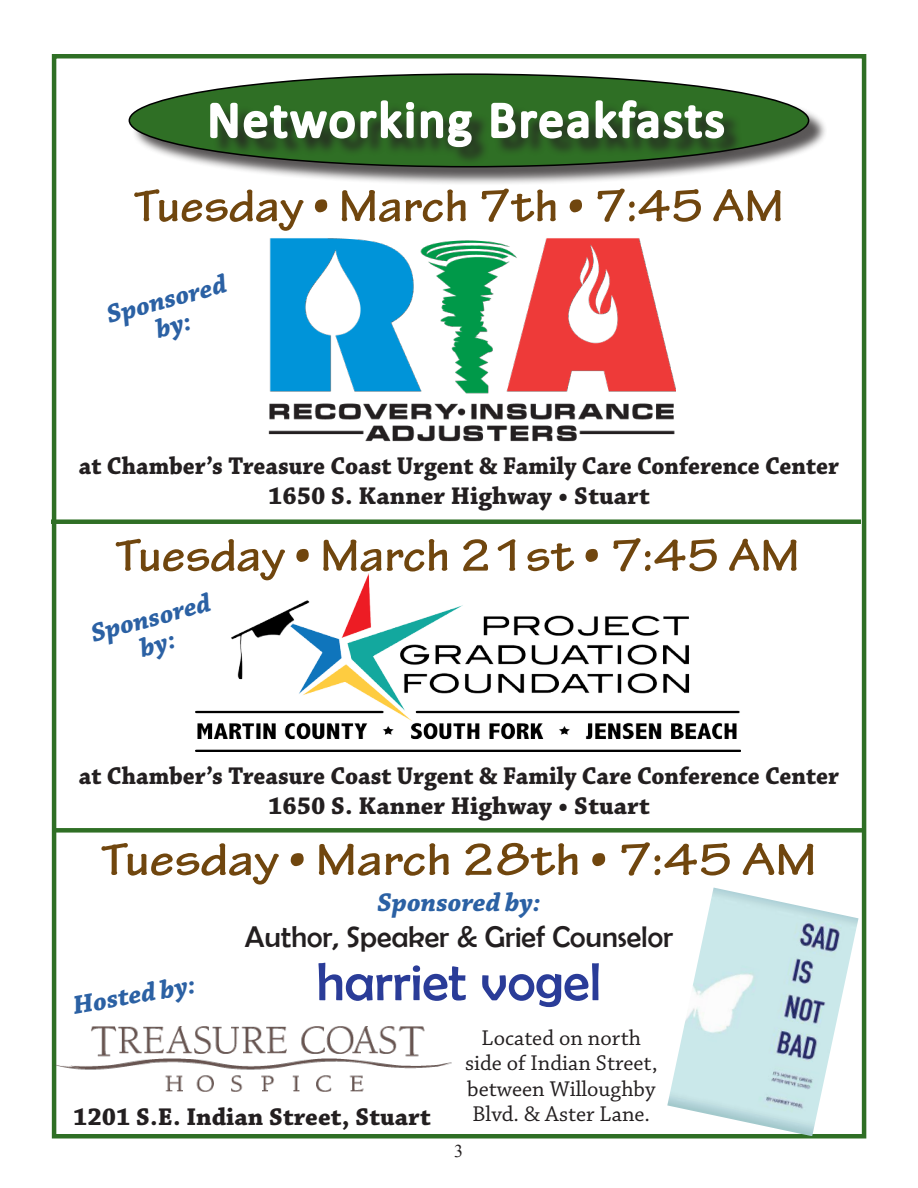
<style>
.page{position:relative;width:918px;height:1188px;background:#fff}
.page>*{position:absolute;margin:0;border:0;box-sizing:border-box;transform-origin:0 0}
.t1{font:54px "Berlin Sans FB";color:#2a3c98}
.t2{font:51px "Calibri";letter-spacing:.05em;color:#fff}
.t3{font:700 48px "Tekton Pro";color:#70460e;scale:1.05 1}
.t4{font:700 48px "Tekton Pro";color:#70460e;scale:1.1 1}
.t5{font:30px "Berlin Sans FB";color:#231f20}
.t6{font:italic 700 27px/27px "Chaparral Pro";color:#2b61a4;text-align:center}
.t7{font:700 25.5px/30px "Chaparral Pro";color:#231f20;text-align:center;scale:.94 1}
.t8{font:700 25.5px "Chaparral Pro";color:#231f20}
.t9{font:22.5px/25.5px "Chaparral Pro";color:#231f20;text-align:center}
.t10{font:18px "Times New Roman";color:#231f20}
</style>
<div class="page">
<div style="left:52px;top:54px;width:814px;height:1084px;border:5px solid #2f6f25"></div>
<div style="left:131px;top:76px;width:696px;height:110px;background:#231f20;opacity:.75"></div>
<div style="left:129px;top:74px;width:680px;height:93px;background:#2f6f25;border-radius:50%"></div>
<div style="left:213px;top:103px;width:529px;height:62px;background:#231f20;opacity:.75"></div>
<svg style="left:208px;top:100px;width:266px;height:50px"></svg>
<svg style="left:489px;top:100px;width:237px;height:41px"></svg>
<div style="left:51px;top:519px;width:810px;height:5px;background:#2f6f25"></div>
<div style="left:54px;top:828px;width:810px;height:5px;background:#2f6f25"></div>
<img style="left:268px;top:238px;width:408px;height:204px">
<img style="left:196px;top:573px;width:544px;height:179px">
<img style="left:667px;top:888px;width:192px;height:248px">
<img style="left:54px;top:1026px;width:397px;height:66px">
<h2 class="t2" style="left:207px;top:102px;width:519px">Networking Breakfasts</h2>
<h3 class="t3" style="left:134px;top:187px;width:621px">Tuesday • March 7th • 7:45 AM</h3>
<p class="t6" style="left:104px;top:305px;width:125px;rotate:-15deg">Sponsored by:</p>
<p class="t7" style="left:79px;top:454px;width:810px">at Chamber’s Treasure Coast Urgent &amp; Family Care Conference Center<br>1650 S. Kanner Highway • Stuart</p>
<h3 class="t3" style="left:115px;top:537px;width:653px">Tuesday • March 21st • 7:45 AM</h3>
<p class="t6" style="left:88px;top:623px;width:125px;rotate:-15deg">Sponsored by:</p>
<p class="t7" style="left:79px;top:763px;width:810px">at Chamber’s Treasure Coast Urgent &amp; Family Care Conference Center<br>1650 S. Kanner Highway • Stuart</p>
<h3 class="t4" style="left:101px;top:841px;width:652px">Tuesday • March 28th • 7:45 AM</h3>
<p class="t6" style="left:72px;top:995px;width:125px;rotate:-10deg">Hosted by:</p>
<p class="t6" style="left:377px;top:892px;width:165px">Sponsored by:</p>
<p class="t5" style="left:245px;top:923px;width:430px">Author, Speaker &amp; Grief Counselor</p>
<h1 class="t1" style="left:317px;top:957px;width:286px">harriet vogel</h1>
<p class="t8" style="left:73px;top:1107px;width:359px">1201 S.E. Indian Street, Stuart</p>
<p class="t9" style="left:465px;top:1027px;width:194px">Located on north side of Indian Street, between Willoughby<br>Blvd. &amp; Aster Lane.</p>
<p class="t10" style="left:454px;top:1140px;width:10px">3</p>
</div>
